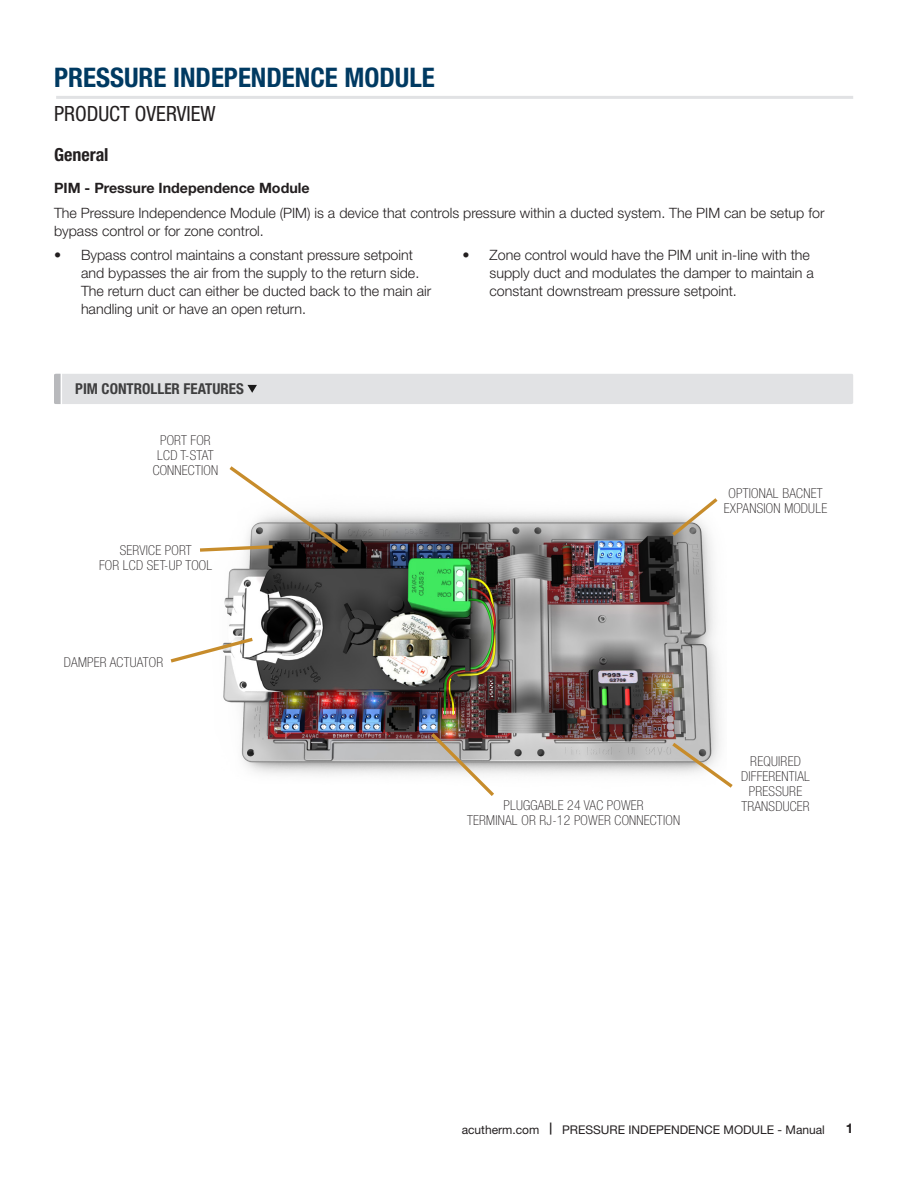
<style>
.page{position:relative;width:918px;height:1188px;background:#fff}
.page>*{position:absolute;margin:0;border:0;box-sizing:border-box;transform-origin:0 0}
.t1{font:700 condensed 27px "Helvetica Neue LT Std";color:#003a62}
.t2{font:condensed 21px "Helvetica Neue LT Std";color:#231f20}
.Title__3{font:700 condensed 18px "Helvetica Neue LT Std";color:#231f20}
.Image_Caption{font:700 condensed 15px "Helvetica Neue LT Std";color:#3e3e3f}
.Body{font:300 14.25px/18px "Helvetica Neue LT Std";color:#231f20}
.Title__4{font:700 14.25px "Helvetica Neue LT Std";color:#231f20}
.t3{font:100 condensed 13.65px/15px "Helvetica Neue LT Std";letter-spacing:.015em;color:#231f20;text-align:center}
.t4{font:700 13.5px "Helvetica Neue LT Std";color:#231f20}
.t5{font:12px "Helvetica Neue LT Std";color:#231f20}
.s1{font-weight:700}
</style>
<div class="page">
<div style="left:55px;top:374px;width:798px;height:30px;background:#e1e2e4;border-radius:2px"></div>
<svg style="left:247px;top:385px;width:10px;height:8px"></svg>
<hr style="left:61px;top:371px;width:1px;height:37px;background:#fff">
<svg style="left:54px;top:374px;width:6px;height:30px"></svg>
<img style="left:223px;top:512px;width:498px;height:263px">
<svg style="left:200px;top:466px;width:152px;height:90px"></svg>
<svg style="left:170px;top:635px;width:86px;height:30px"></svg>
<svg style="left:428px;top:730px;width:70px;height:66px"></svg>
<svg style="left:669px;top:739px;width:64px;height:49px"></svg>
<svg style="left:669px;top:498px;width:52px;height:41px"></svg>
<hr style="left:56px;top:96px;width:797px;height:3px;background:#e1e2e4">
<h1 class="t1" style="left:54px;top:61px;width:382px">PRESSURE INDEPENDENCE MODULE</h1>
<h2 class="t2" style="left:54px;top:102px;width:163px">PRODUCT OVERVIEW</h2>
<p class="Title__3" style="left:54px;top:144px;width:56px">General</p>
<p class="Title__4" style="left:54px;top:179px;width:257px">PIM - Pressure Independence Module</p>
<p class="Body" style="left:54px;top:203px;width:772px">The Pressure Independence Module (PIM) is a device that controls pressure within a ducted system. The PIM can be setup for bypass control or for zone control.</p>
<p class="Body" style="left:81px;top:246px;width:352px;text-indent:-27px">• Bypass control maintains a constant pressure setpoint and bypasses the air from the supply to the return side.<br>The return duct can either be ducted back to the main air handling unit or have an open return.</p>
<p class="Body" style="left:490px;top:246px;width:326px;text-indent:-27px">• Zone control would have the PIM unit in-line with the supply duct and modulates the damper to maintain a constant downstream pressure setpoint.</p>
<p class="Image_Caption" style="left:75px;top:380px;width:170px">PIM CONTROLLER FEATURES</p>
<p class="t3" style="left:153px;top:433px;width:67px">PORT FOR<br>LCD T-STAT<br>CONNECTION</p>
<p class="t3" style="left:120px;top:543px;width:74px">SERVICE PORT</p>
<p class="t3" style="left:99px;top:558px;width:115px">FOR LCD SET-UP TOOL</p>
<p class="t3" style="left:64px;top:655px;width:101px">DAMPER ACTUATOR</p>
<p class="t3" style="left:724px;top:486px;width:105px">OPTIONAL BACNET<br>EXPANSION MODULE</p>
<p class="t3" style="left:467px;top:798px;width:215px">PLUGGABLE 24 VAC POWER<br>TERMINAL OR RJ-12 POWER CONNECTION</p>
<p class="t3" style="left:741px;top:753px;width:70px">REQUIRED<br>DIFFERENTIAL<br>PRESSURE<br>TRANSDUCER</p>
<p class="t5" style="left:462px;top:1122px;width:365px">acutherm.com <span class="s1">|</span> PRESSURE INDEPENDENCE MODULE - Manual</p>
<p class="t4" style="left:846px;top:1120px;width:9px">1</p>
</div>
